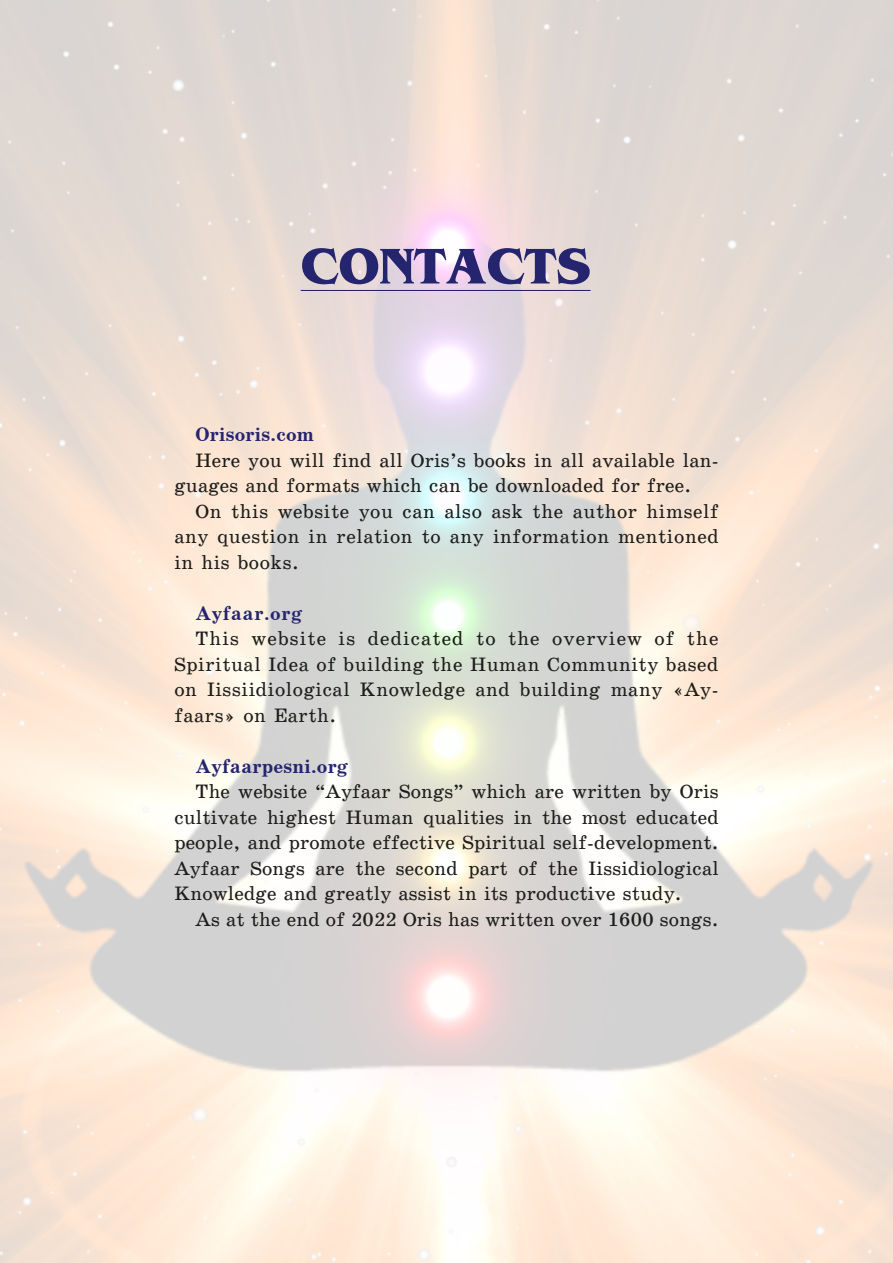
<style>
.page{position:relative;width:893px;height:1263px;background:#fff}
.page>*{position:absolute;margin:0;border:0;box-sizing:border-box;transform-origin:0 0}
.Заголовок_1{font:700 52.5px "Benguiat";color:#25256f}
.t1{font:19.5px/25.5px "School Book Cyrillic";letter-spacing:.01em;color:#1d1d1b;text-align:justify}
.t2{font:700 19.5px "School";letter-spacing:.01em;color:#25256f}
.t3{font:700 19.5px "School";letter-spacing:.03em;color:#25256f}
</style>
<div class="page">
<hr style="left:301px;top:290px;width:290px;height:1px;background:#25256f">
<p class="Заголовок_1" style="left:301px;top:237px;width:291px">CONTACTS</p>
<p class="t2" style="left:196px;top:424px;width:120px">Orisoris.com</p>
<p class="t1" style="left:174px;top:448px;width:546px;text-indent:21px">Here you will find all Oris’s books in all available lan&shy;guages and formats which can be downloaded for free.</p>
<p class="t1" style="left:174px;top:499px;width:546px;text-indent:21px">On this website you can also ask the author himself any question in relation to any information mentioned in his books.</p>
<p class="t3" style="left:196px;top:603px;width:108px">Ayfaar.org</p>
<p class="t1" style="left:174px;top:626px;width:546px;text-indent:21px">This website is dedicated to the overview of the Spiritual Idea of building the Human Community based on Iissiidiological Knowledge and building many «Ay&shy;faars» on Earth.</p>
<p class="t2" style="left:196px;top:756px;width:154px">Ayfaarpesni.org</p>
<p class="t1" style="left:174px;top:779px;width:546px;text-indent:21px">The website “Ayfaar Songs” which are written by Oris cultivate highest Human qualities in the most educated people, and promote effective Spiritual self-development.<br>Ayfaar Songs are the second part of the Iissidiological Knowledge and greatly assist in its productive study.</p>
<p class="t1" style="left:196px;top:907px;width:524px">As at the end of 2022 Oris has written over 1600 songs.</p>
</div>
